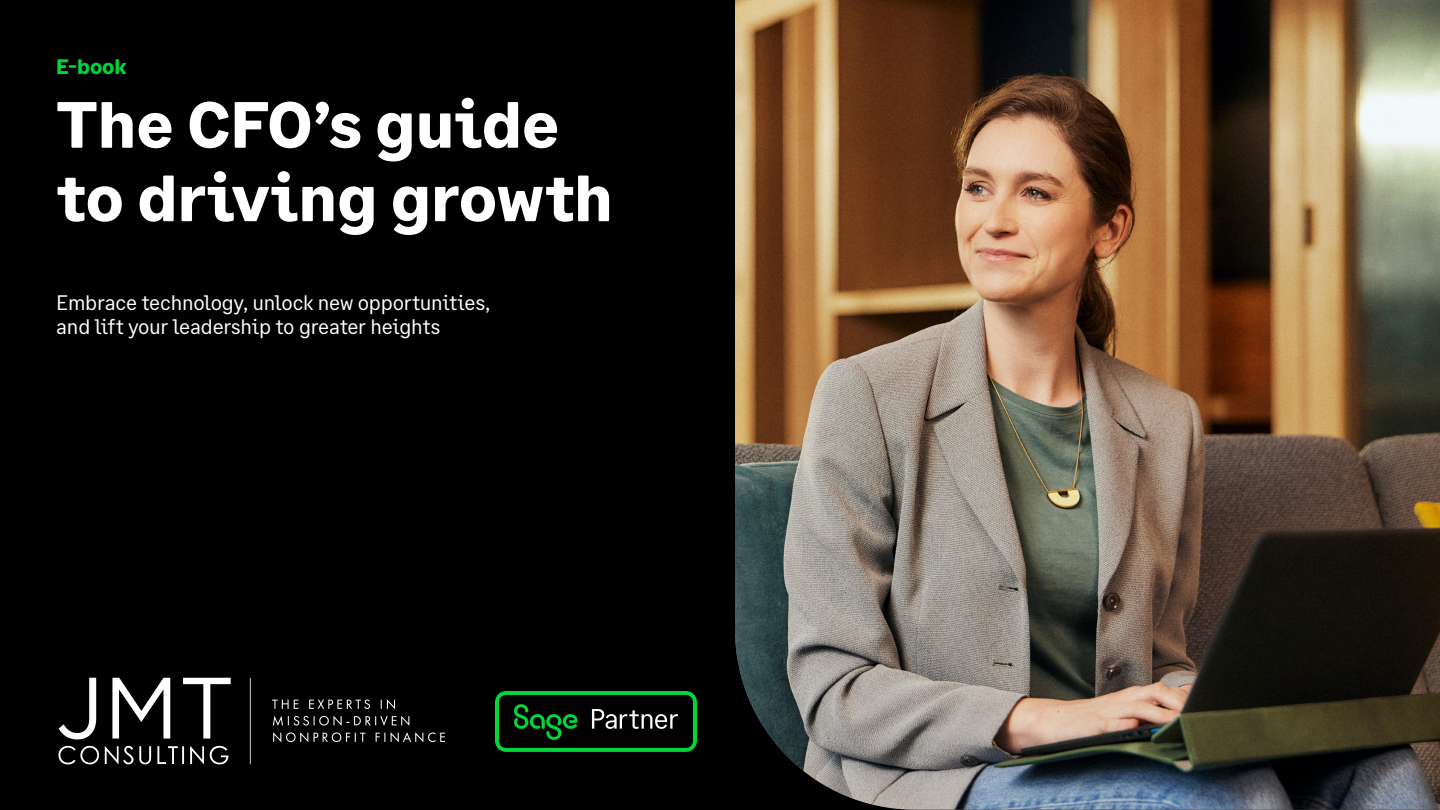
<style>
.page{position:relative;width:1440px;height:810px;background:#000}
.page>*{position:absolute;margin:0;border:0;box-sizing:border-box;transform-origin:0 0}
.t1{font:700 65.25px/73.5px "Sage Text";color:#fff}
.t2{font:21px/24px "Sage Text";letter-spacing:-.01em;color:#fff}
.t3{font:700 21px "Sage Text";color:#00d639}
</style>
<div class="page">
<img style="left:735px;top:0;width:705px;height:810px">
<img style="left:58px;top:677px;width:387px;height:88px">
<img style="left:495px;top:691px;width:202px;height:61px">
<p class="t3" style="left:56px;top:54px;width:72px">E-book</p>
<h1 class="t1" style="left:56px;top:89px;width:558px">The CFO’s guide to driving growth</h1>
<p class="t2" style="left:56px;top:291px;width:436px">Embrace technology, unlock new opportunities, and lift your leadership to greater heights</p>
</div>
